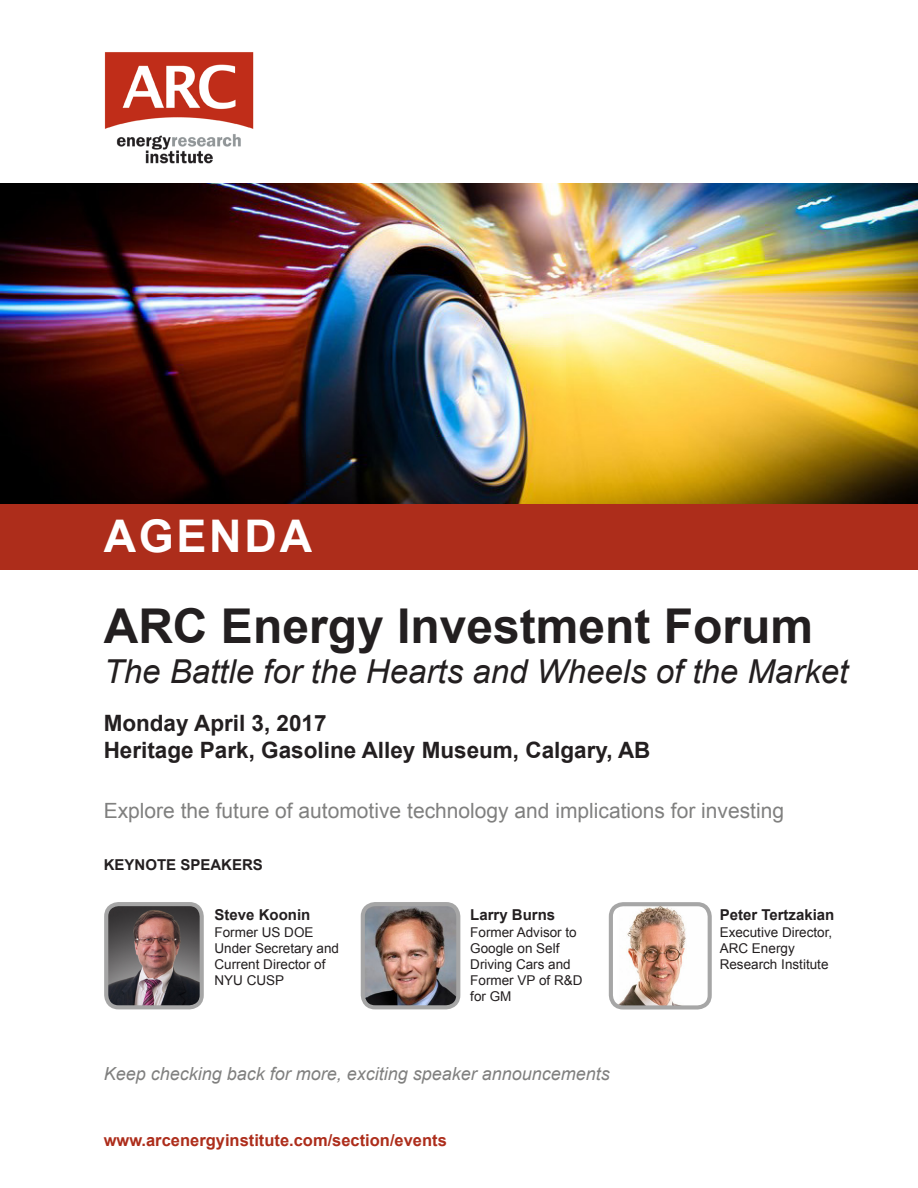
<style>
.page{position:relative;width:918px;height:1188px;background:#fff}
.page>*{position:absolute;margin:0;border:0;box-sizing:border-box;transform-origin:0 0}
.t1{font:700 48px "Arial";color:#231f20}
.t2{font:700 45px "Arial";letter-spacing:.06em;color:#fff}
.t3{font:italic 33px "Arial";color:#231f20}
.t4{font:700 22.5px "Arial";color:#231f20}
.t5{font:21px "Arial";color:#80807f}
.t6{font:italic 18px "Arial";color:#80807f}
.t7{font:700 16.5px "Arial";color:#ad2d1b}
.t8{font:700 15px "Arial";color:#231f20}
.t9{font:13.5px/16.2px "Arial";color:#231f20}
</style>
<div class="page">
<img style="left:0;top:184px;width:918px;height:320px">
<div style="left:0;top:504px;width:918px;height:66px;background:#ad2d1b"></div>
<img style="left:104px;top:52px;width:150px;height:112px">
<img style="left:364px;top:907px;width:94px;height:100px">
<div style="left:361px;top:902px;width:99px;height:107px;border:4px solid #a6a6a6;border-radius:12px"></div>
<img style="left:109px;top:907px;width:90px;height:97px">
<div style="left:104px;top:902px;width:100px;height:107px;border:4px solid #a6a6a6;border-radius:12px"></div>
<img style="left:614px;top:907px;width:93px;height:98px">
<div style="left:609px;top:902px;width:103px;height:108px;border:4px solid #a6a6a6;border-radius:12px"></div>
<p class="t2" style="left:104px;top:506px;width:210px">AGENDA</p>
<p class="t1" style="left:104px;top:594px;width:711px">ARC Energy Investment Forum</p>
<p class="t3" style="left:104px;top:650px;width:746px">The Battle for the Hearts and Wheels of the Market</p>
<p class="t4" style="left:104px;top:708px;width:224px">Monday April 3, 2017</p>
<p class="t4" style="left:104px;top:735px;width:548px">Heritage Park, Gasoline Alley Museum, Calgary, AB</p>
<p class="t5" style="left:104px;top:797px;width:682px">Explore the future of automotive technology and implications for investing</p>
<p class="t8" style="left:104px;top:855px;width:161px">KEYNOTE SPEAKERS</p>
<p class="t8" style="left:215px;top:905px;width:97px">Steve Koonin</p>
<p class="t9" style="left:215px;top:924px;width:126px">Former US DOE<br>Under Secretary and<br>Current Director of<br>NYU CUSP</p>
<p class="t8" style="left:470px;top:905px;width:87px">Larry Burns</p>
<p class="t9" style="left:470px;top:924px;width:108px">Former Advisor to<br>Google on Self</p>
<p class="t9" style="left:470px;top:956px;width:114px">Driving Cars and<br>Former VP of R&amp;D for GM</p>
<p class="t6" style="left:104px;top:1062px;width:508px">Keep checking back for more, exciting speaker announcements</p>
<p class="t7" style="left:104px;top:1130px;width:345px">www.arcenergyinstitute.com/section/events</p>
<p class="t8" style="left:720px;top:905px;width:116px">Peter Tertzakian</p>
<p class="t9" style="left:720px;top:924px;width:114px">Executive Director,<br>ARC Energy</p>
<p class="t9" style="left:720px;top:956px;width:110px">Research Institute</p>
</div>
